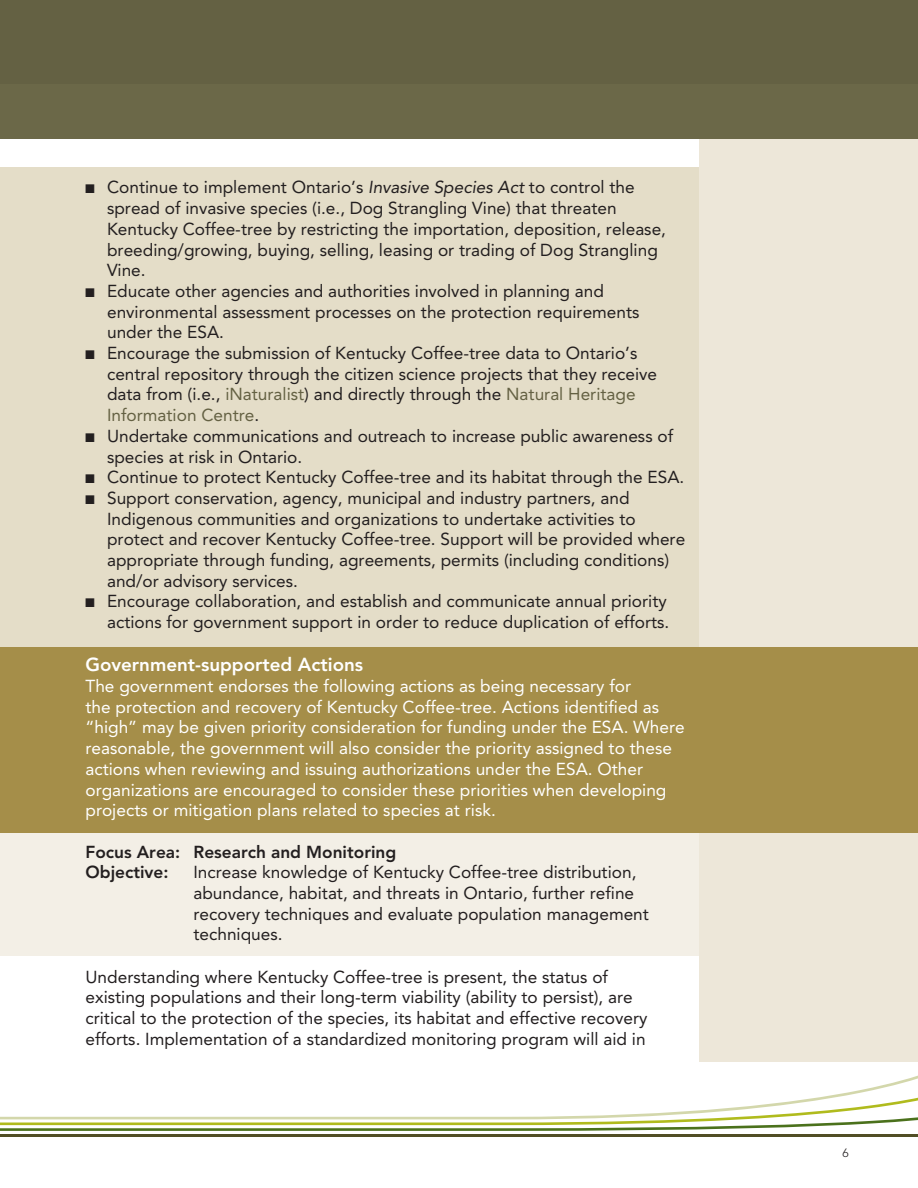
<style>
.page{position:relative;width:918px;height:1188px;background:#fff}
.page>*{position:absolute;margin:0;border:0;box-sizing:border-box;transform-origin:0 0}
.t1{font:800 18.75px "Avenir LT Std";color:#fff}
.t2{font:17.25px/20.7px "Avenir LT Std";color:#231f20}
.t3{font:17.25px/20.7px "Avenir LT Std";color:#fff}
.t4{font:800 17.25px "Avenir LT Std";color:#231f20}
.t5{font:300 12px "Avenir LT Std";color:#231f20}
.s1{font-family:"Monotype Sorts";font-size:12px}
.s2{font-style:italic}
.s3{color:#646143}
</style>
<div class="page">
<hr style="left:0;top:1134px;width:918px;height:3px;background:#514e25">
<svg style="left:0;top:1089px;width:918px;height:42px"></svg>
<div style="left:0;top:833px;width:699px;height:123px;background:#f3efe6"></div>
<div style="left:0;top:167px;width:711px;height:480px;background:#e4ddc8"></div>
<div style="left:699px;top:134px;width:219px;height:928px;background:#ede7d9"></div>
<div style="left:0;top:0;width:918px;height:138px;background:#646143"></div>
<div style="left:1px;top:84px;width:917px;height:54px;background:#6d6a4a"></div>
<div style="left:0;top:648px;width:918px;height:185px;background:#a58e49"></div>
<p class="t2" style="left:107px;top:177px;width:561px;text-indent:-22px"><span class="s1">N</span> Continue to implement Ontario’s <span class="s2">Invasive Species Act</span> to control the spread of invasive species (i.e., Dog Strangling Vine) that threaten Kentucky Coffee-tree by restricting the importation, deposition, release, breeding/growing, buying, selling, leasing or trading of Dog Strangling Vine.</p>
<p class="t2" style="left:107px;top:281px;width:534px;text-indent:-22px"><span class="s1">N</span> Educate other agencies and authorities involved in planning and environmental assessment processes on the protection requirements under the ESA.</p>
<p class="t2" style="left:107px;top:343px;width:552px;text-indent:-22px"><span class="s1">N</span> Encourage the submission of Kentucky Coffee-tree data to Ontario’s central repository through the citizen science projects that they receive data from (i.e., <span class="s3">iNaturalist</span>) and directly through the <span class="s3">Natural Heritage Information Centre</span>.</p>
<p class="t2" style="left:107px;top:426px;width:568px;text-indent:-22px"><span class="s1">N</span> Undertake communications and outreach to increase public awareness of species at risk in Ontario.</p>
<p class="t2" style="left:85px;top:467px;width:600px"><span class="s1">N</span> Continue to protect Kentucky Coffee-tree and its habitat through the ESA.</p>
<p class="t2" style="left:107px;top:488px;width:580px;text-indent:-22px"><span class="s1">N</span> Support conservation, agency, municipal and industry partners, and Indigenous communities and organizations to undertake activities to protect and recover Kentucky Coffee-tree. Support will be provided where appropriate through funding, agreements, permits (including conditions) and/or advisory services.</p>
<p class="t2" style="left:85px;top:591px;width:585px;text-align:right"><span class="s1">N</span> Encourage collaboration, and establish and communicate annual priority actions for government support in order to reduce duplication of efforts.</p>
<h3 class="t1" style="left:85px;top:654px;width:279px">Government-supported Actions</h3>
<p class="t3" style="left:85px;top:676px;width:601px">The government endorses the following actions as being necessary for<br>the protection and recovery of Kentucky Coffee-tree. Actions identified as “high” may be given priority consideration for funding under the ESA. Where reasonable, the government will also consider the priority assigned to these actions when reviewing and issuing authorizations under the ESA. Other organizations are encouraged to consider these priorities when developing projects or mitigation plans related to species at risk.</p>
<h4 class="t4" style="left:85px;top:841px;width:312px">Focus Area: Research and Monitoring</h4>
<h5 class="t4" style="left:85px;top:862px;width:85px">Objective:</h5>
<p class="t2" style="left:193px;top:862px;width:457px">Increase knowledge of Kentucky Coffee-tree distribution, abundance, habitat, and threats in Ontario, further refine recovery techniques and evaluate population management techniques.</p>
<p class="t2" style="left:85px;top:967px;width:563px">Understanding where Kentucky Coffee-tree is present, the status of existing populations and their long-term viability (ability to persist), are critical to the protection of the species, its habitat and effective recovery efforts. Implementation of a standardized monitoring program will aid in</p>
<p class="t5" style="left:842px;top:1146px;width:8px">6</p>
</div>
